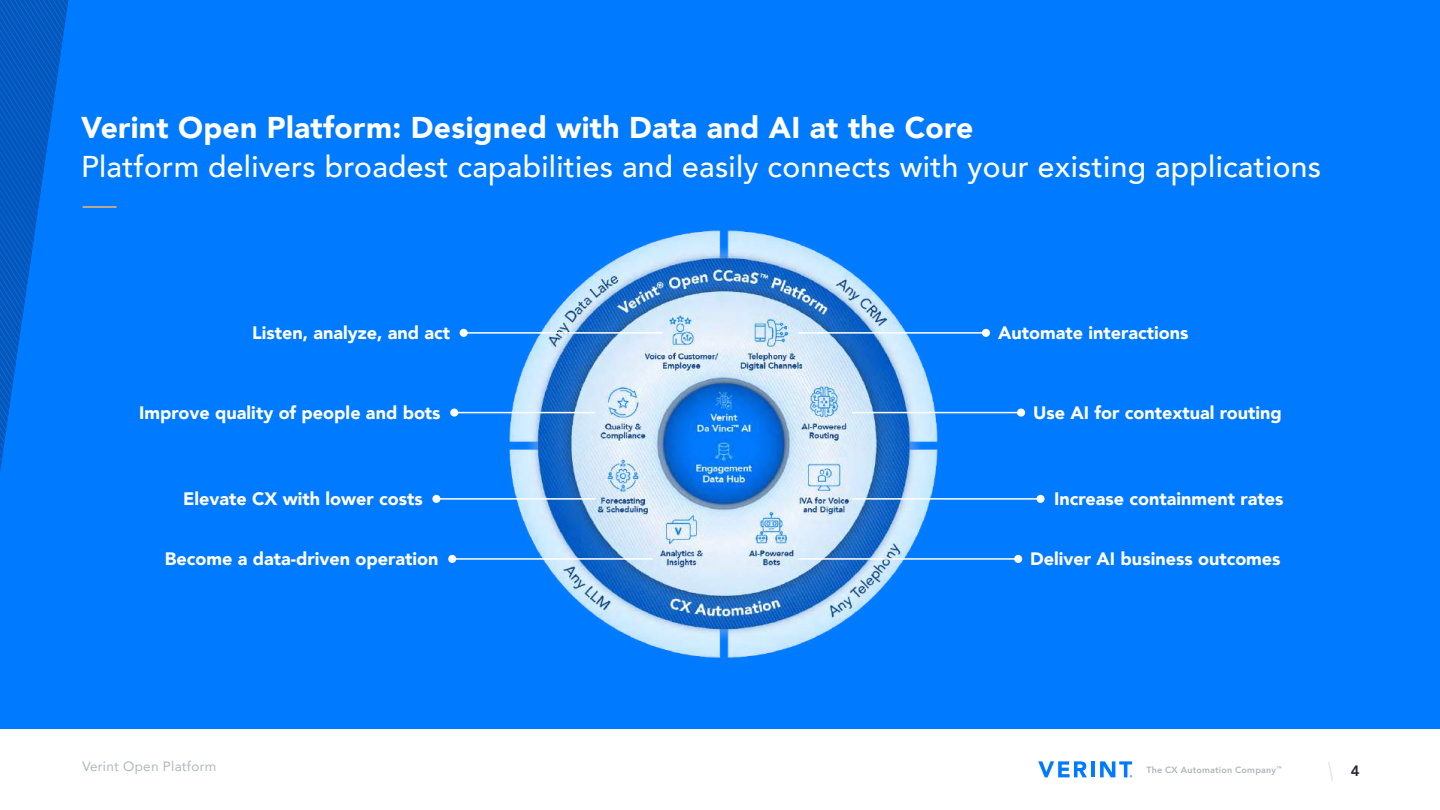
<style>
.page{position:relative;width:1440px;height:810px;background:#fff}
.page>*{position:absolute;margin:0;border:0;box-sizing:border-box;transform-origin:0 0}
.t1{font:500 30px "Avenir";letter-spacing:.01em;color:#fff}
.t2{font:900 30px "Avenir";letter-spacing:.01em;color:#fff}
.t3{font:900 18px "Avenir";color:#fff}
.t4{font:800 15px "Avenir";color:#262a33}
.t5{font:13.5px "Avenir";letter-spacing:.02em;color:#b0b6bb}
.t6{font:800 9px "Avenir";letter-spacing:.02em;color:#b0b6bb}
</style>
<div class="page">
<svg style="left:1038px;top:761px;width:49px;height:16px"></svg>
<hr style="left:1091px;top:761px;width:3px;height:16px;background:#007aff">
<svg style="left:1100px;top:761px;width:32px;height:16px"></svg>
<svg style="left:1328px;top:762px;width:5px;height:19px"></svg>
<div style="left:0;top:0;width:1440px;height:729px;background:#007aff"></div>
<hr style="left:83px;top:206px;width:33px;height:2px;background:#f9b569">
<svg style="left:0;top:0;width:69px;height:471px"></svg>
<img style="left:448px;top:230px;width:550px;height:429px">
<hr style="left:798px;top:332px;width:185px;height:2px;background:#fff">
<div style="left:982px;top:329px;width:8px;height:8px;background:#fff;border-radius:50%"></div>
<hr style="left:852px;top:412px;width:166px;height:1px;background:#fff">
<div style="left:1017px;top:409px;width:8px;height:8px;background:#fff;border-radius:50%"></div>
<hr style="left:852px;top:498px;width:185px;height:2px;background:#fff">
<div style="left:1036px;top:495px;width:8px;height:8px;background:#fff;border-radius:50%"></div>
<hr style="left:798px;top:558px;width:217px;height:2px;background:#fff">
<div style="left:1014px;top:555px;width:8px;height:8px;background:#fff;border-radius:50%"></div>
<hr style="left:467px;top:332px;width:196px;height:2px;background:#fff">
<div style="left:460px;top:329px;width:8px;height:8px;background:#fff;border-radius:50%"></div>
<hr style="left:457px;top:412px;width:138px;height:1px;background:#fff">
<div style="left:450px;top:409px;width:8px;height:8px;background:#fff;border-radius:50%"></div>
<hr style="left:439px;top:498px;width:156px;height:2px;background:#fff">
<div style="left:432px;top:495px;width:8px;height:8px;background:#fff;border-radius:50%"></div>
<hr style="left:455px;top:558px;width:197px;height:2px;background:#fff">
<div style="left:448px;top:555px;width:8px;height:8px;background:#fff;border-radius:50%"></div>
<h1 class="t2" style="left:81px;top:102px;width:894px">Verint Open Platform: Designed with Data and AI at the Core</h1>
<h1 class="t1" style="left:81px;top:141px;width:1241px">Platform delivers broadest capabilities and easily connects with your existing applications</h1>
<p class="t3" style="left:252px;top:318px;width:200px">Listen, analyze, and act</p>
<p class="t3" style="left:998px;top:318px;width:192px">Automate interactions</p>
<p class="t3" style="left:139px;top:397px;width:303px">Improve quality of people and bots</p>
<p class="t3" style="left:1033px;top:397px;width:250px">Use AI for contextual routing</p>
<p class="t3" style="left:183px;top:484px;width:241px">Elevate CX with lower costs</p>
<p class="t3" style="left:1054px;top:484px;width:231px">Increase containment rates</p>
<p class="t3" style="left:165px;top:544px;width:275px">Become a data-driven operation</p>
<p class="t3" style="left:1030px;top:544px;width:252px">Deliver AI business outcomes</p>
<p class="t5" style="left:82px;top:756px;width:135px">Verint Open Platform</p>
<p class="t6" style="left:1146px;top:763px;width:137px">The CX Automation Company<sup>™</sup></p>
<p class="t4" style="left:1350px;top:759px;width:10px">4</p>
</div>
